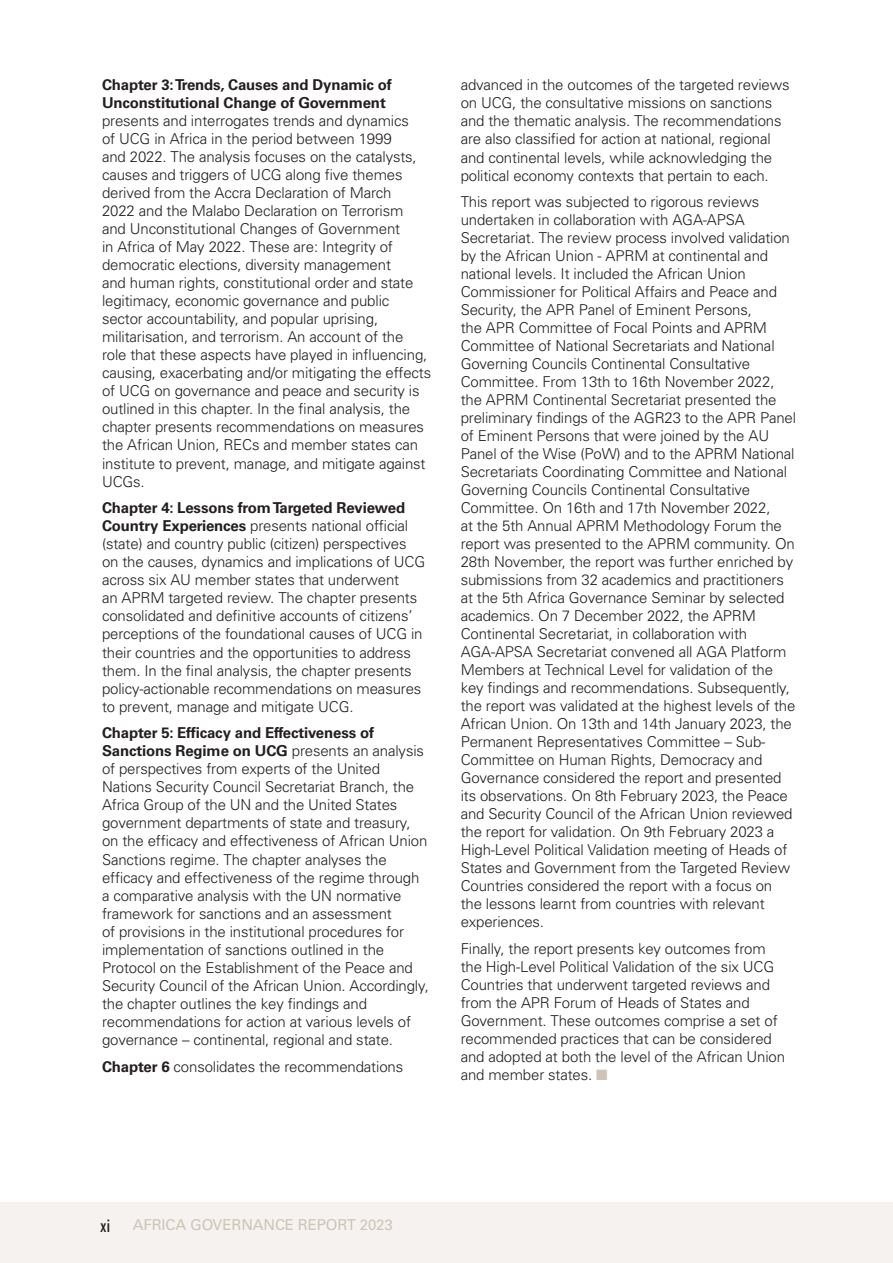
<style>
.page{position:relative;width:893px;height:1263px;background:#fff}
.page>*{position:absolute;margin:0;border:0;box-sizing:border-box;transform-origin:0 0}
.t1{font:18px "Univers Condensed";color:#241f1f}
.t2{font:300 15px/18px "Univers";letter-spacing:-.01em;color:#241f1f}
.t3{font:700 15px/18px "Univers LT Std";letter-spacing:-.01em;color:#241f1f}
.t4{font:15px "Univers LT Std";letter-spacing:-.01em;color:#cec5b7}
.s1{font-family:"Univers LT Std";font-weight:700}
.s2{font-family:"Univers";font-weight:300}
.s3{color:#cec5b7}
</style>
<div class="page">
<div style="left:0;top:1202px;width:893px;height:61px;background:#f5f2ef"></div>
<p class="t3" style="left:102px;top:75px;width:291px">Chapter 3: Trends, Causes and Dynamic of<br>Unconstitutional Change of Government</p>
<p class="t2" style="left:102px;top:111px;width:331px">presents and interrogates trends and dynamics<br>of UCG in Africa in the period between 1999<br>and 2022. The analysis focuses on the catalysts, causes and triggers of UCG along five themes derived from the Accra Declaration of March<br>2022 and the Malabo Declaration on Terrorism<br>and Unconstitutional Changes of Government<br>in Africa of May 2022. These are: Integrity of democratic elections, diversity management<br>and human rights, constitutional order and state legitimacy, economic governance and public sector accountability, and popular uprising, militarisation, and terrorism. An account of the role that these aspects have played in influencing, causing, exacerbating and/or mitigating the effects of UCG on governance and peace and security is outlined in this chapter. In the final analysis, the chapter presents recommendations on measures the African Union, RECs and member states can institute to prevent, manage, and mitigate against UCGs.</p>
<p class="t3" style="left:102px;top:499px;width:305px">Chapter 4: Lessons from Targeted Reviewed</p>
<p class="t2" style="left:102px;top:517px;width:325px"><span class="s1">Country Experiences</span> presents national official (state) and country public (citizen) perspectives on the causes, dynamics and implications of UCG across six AU member states that underwent<br>an APRM targeted review. The chapter presents consolidated and definitive accounts of citizens’ perceptions of the foundational causes of UCG in their countries and the opportunities to address them. In the final analysis, the chapter presents policy-actionable recommendations on measures to prevent, manage and mitigate UCG.</p>
<p class="t3" style="left:102px;top:724px;width:323px">Chapter 5: Efficacy and Effectiveness of<br>Sanctions Regime on UCG <span class="s2">presents an analysis</span></p>
<p class="t2" style="left:102px;top:760px;width:328px">of perspectives from experts of the United Nations Security Council Secretariat Branch, the Africa Group of the UN and the United States government departments of state and treasury, on the efficacy and effectiveness of African Union Sanctions regime. The chapter analyses the efficacy and effectiveness of the regime through a comparative analysis with the UN normative framework for sanctions and an assessment<br>of provisions in the institutional procedures for implementation of sanctions outlined in the Protocol on the Establishment of the Peace and Security Council of the African Union. Accordingly, the chapter outlines the key findings and recommendations for action at various levels of governance – continental, regional and state.</p>
<p class="t2" style="left:102px;top:1057px;width:303px"><span class="s1">Chapter 6</span> consolidates the recommendations</p>
<p class="t2" style="left:461px;top:76px;width:330px">advanced in the outcomes of the targeted reviews on UCG, the consultative missions on sanctions and the thematic analysis. The recommendations are also classified for action at national, regional and continental levels, while acknowledging the political economy contexts that pertain to each.</p>
<p class="t2" style="left:461px;top:193px;width:337px">This report was subjected to rigorous reviews undertaken in collaboration with AGA-APSA Secretariat. The review process involved validation by the African Union - APRM at continental and national levels. It included the African Union Commissioner for Political Affairs and Peace and Security, the APR Panel of Eminent Persons,<br>the APR Committee of Focal Points and APRM Committee of National Secretariats and National Governing Councils Continental Consultative Committee. From 13th to 16th November 2022, the APRM Continental Secretariat presented the preliminary findings of the AGR23 to the APR Panel of Eminent Persons that were joined by the AU Panel of the Wise (PoW) and to the APRM National Secretariats Coordinating Committee and National Governing Councils Continental Consultative Committee. On 16th and 17th November 2022,<br>at the 5th Annual APRM Methodology Forum the report was presented to the APRM community. On 28th November, the report was further enriched by submissions from 32 academics and practitioners at the 5th Africa Governance Seminar by selected academics. On 7 December 2022, the APRM Continental Secretariat, in collaboration with AGA-APSA Secretariat convened all AGA Platform Members at Technical Level for validation of the key findings and recommendations. Subsequently, the report was validated at the highest levels of the African Union. On 13th and 14th January 2023, the Permanent Representatives Committee – Sub-Committee on Human Rights, Democracy and Governance considered the report and presented its observations. On 8th February 2023, the Peace and Security Council of the African Union reviewed the report for validation. On 9th February 2023 a High-Level Political Validation meeting of Heads of States and Government from the Targeted Review Countries considered the report with a focus on the lessons learnt from countries with relevant experiences.</p>
<p class="t2" style="left:461px;top:939px;width:326px">Finally, the report presents key outcomes from the High-Level Political Validation of the six UCG Countries that underwent targeted reviews and from the APR Forum of Heads of States and Government. These outcomes comprise a set of recommended practices that can be considered and adopted at both the level of the African Union and member states. <span class="s3">■</span></p>
<p class="t1" style="left:100px;top:1215px;width:12px">xi</p>
<p class="t4" style="left:133px;top:1216px;width:261px">AFRICA GOVERNANCE REPORT 2023</p>
</div>
